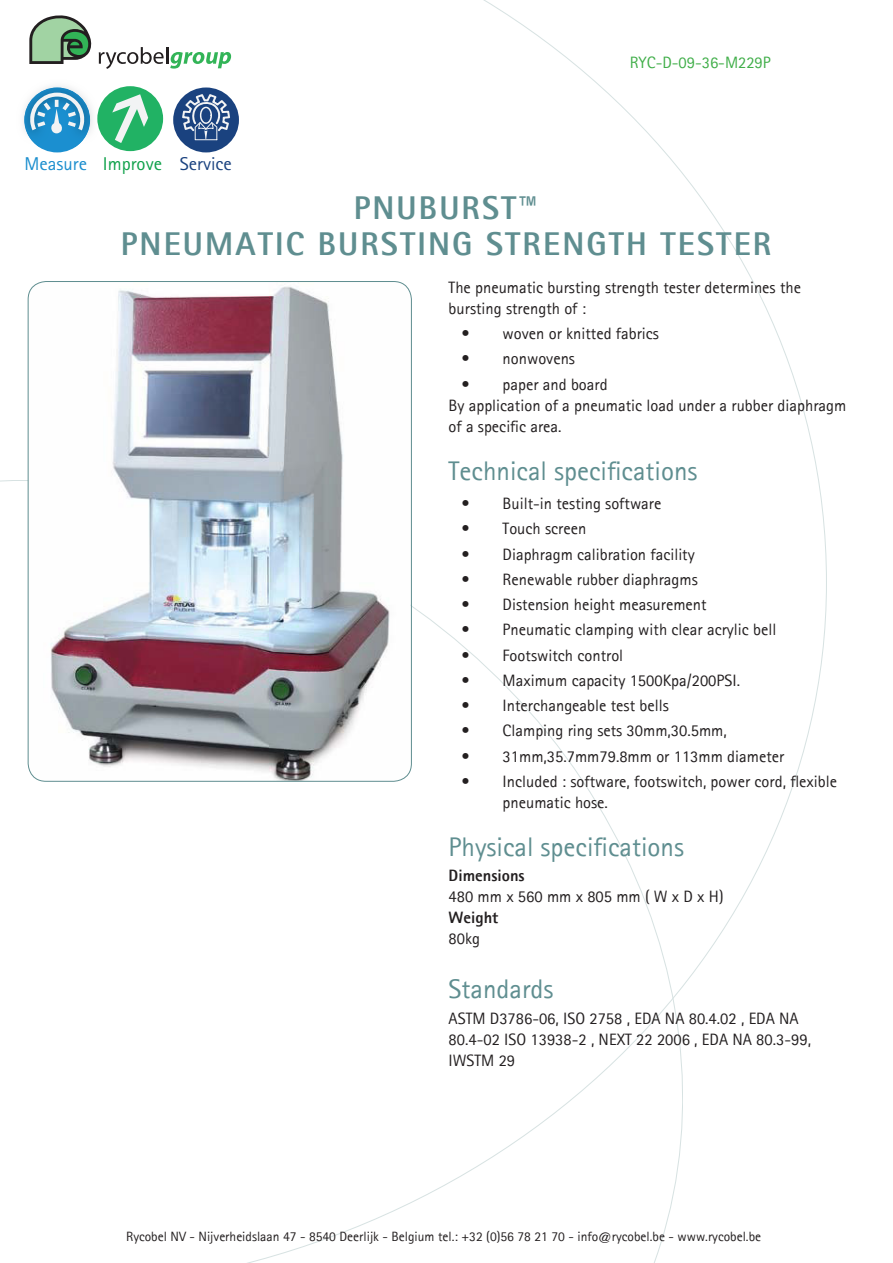
<style>
.page{position:relative;width:893px;height:1263px;background:#fff}
.page>*{position:absolute;margin:0;border:0;box-sizing:border-box;transform-origin:0 0}
.titel{font:800 33px/36px "Rotis Sans Serif";letter-spacing:.065em;color:#5f8e90;text-align:center}
.subtitel2{font:27px "Rotis Sans Serif";color:#5f8e90}
.t1{font:18.6px "Rotis Sans Serif";color:#1b8ece}
.opsomming{font:16.5px/21px "Rotis Sans Serif";color:#231f20}
.titel_rechtsboven{font:16.5px "Rotis Sans Serif";color:#40ae49}
.t2{font:800 16.5px "Rotis Sans Serif";color:#231f20}
.t3{font:13.5px "Rotis Sans Serif";color:#231f20}
.s1{color:#0fa14a}
.s2{color:#1a427f}
</style>
<div class="page">
<svg style="left:0;top:480px;width:683px;height:783px"></svg>
<div style="left:24px;top:87px;width:66px;height:65px;background:#1b8fd0;border-radius:50%"></div>
<img style="left:23px;top:86px;width:78px;height:48px">
<img style="left:24px;top:87px;width:66px;height:60px">
<svg style="left:30px;top:93px;width:54px;height:40px"></svg>
<div style="left:97px;top:86px;width:66px;height:65px;background:#21b264;border-radius:50%"></div>
<svg style="left:112px;top:94px;width:36px;height:49px"></svg>
<div style="left:173px;top:87px;width:66px;height:65px;background:#1a427f;border-radius:50%"></div>
<svg style="left:182px;top:94px;width:55px;height:46px"></svg>
<svg style="left:99px;top:47px;width:132px;height:22px"></svg>
<svg style="left:29px;top:15px;width:63px;height:49px"></svg>
<img style="left:28px;top:281px;width:382px;height:500px">
<p class="titel_rechtsboven" style="left:630px;top:53px;width:143px">RYC-D-09-36-M229P</p>
<p class="t1" style="left:25px;top:153px;width:209px">Measure <span class="s1">Improve</span> <span class="s2">Service</span></p>
<p class="titel" style="left:121px;top:189px;width:652px">PNUBURST™<br>PNEUMATIC BURSTING STRENGTH TESTER</p>
<p class="opsomming" style="left:449px;top:277px;width:354px">The pneumatic bursting strength tester determines the</p>
<p class="opsomming" style="left:449px;top:298px;width:139px">bursting strength of :</p>
<p class="opsomming" style="left:461px;top:323px;width:199px">• woven or knitted fabrics</p>
<p class="opsomming" style="left:461px;top:348px;width:115px">• nonwovens</p>
<p class="opsomming" style="left:461px;top:373px;width:148px">• paper and board</p>
<p class="opsomming" style="left:449px;top:394px;width:399px">By application of a pneumatic load under a rubber diaphragm</p>
<p class="opsomming" style="left:449px;top:415px;width:115px">of a specific area.</p>
<p class="subtitel2" style="left:449px;top:455px;width:250px">Technical specifications</p>
<p class="opsomming" style="left:461px;top:493px;width:202px">• Built-in testing software</p>
<p class="opsomming" style="left:461px;top:518px;width:126px">• Touch screen</p>
<p class="opsomming" style="left:461px;top:543px;width:235px">• Diaphragm calibration facility</p>
<p class="opsomming" style="left:461px;top:569px;width:238px">• Renewable rubber diaphragms</p>
<p class="opsomming" style="left:461px;top:594px;width:247px">• Distension height measurement</p>
<p class="opsomming" style="left:461px;top:619px;width:316px">• Pneumatic clamping with clear acrylic bell</p>
<p class="opsomming" style="left:461px;top:644px;width:163px">• Footswitch control</p>
<p class="opsomming" style="left:461px;top:670px;width:280px">• Maximum capacity 1500Kpa/200PSI.</p>
<p class="opsomming" style="left:461px;top:695px;width:209px">• Interchangeable test bells</p>
<p class="opsomming" style="left:461px;top:720px;width:267px">• Clamping ring sets 30mm,30.5mm,</p>
<p class="opsomming" style="left:461px;top:745px;width:324px">• 31mm,35.7mm79.8mm or 113mm diameter</p>
<p class="opsomming" style="left:503px;top:771px;width:336px;text-indent:-41px">• Included : software, footswitch, power cord, flexible pneumatic hose.</p>
<p class="subtitel2" style="left:449px;top:831px;width:237px">Physical specifications</p>
<p class="t2" style="left:449px;top:865px;width:78px">Dimensions</p>
<p class="opsomming" style="left:449px;top:886px;width:276px">480 mm x 560 mm x 805 mm ( W x D x H)</p>
<p class="t2" style="left:449px;top:907px;width:51px">Weight</p>
<p class="opsomming" style="left:449px;top:928px;width:33px">80kg</p>
<p class="subtitel2" style="left:449px;top:973px;width:106px">Standards</p>
<p class="opsomming" style="left:449px;top:1007px;width:352px">ASTM D3786-06, ISO 2758 , EDA NA 80.4.02 , EDA NA</p>
<p class="opsomming" style="left:449px;top:1028px;width:364px">80.4-02 ISO 13938-2 , NEXT 22 2006 , EDA NA 80.3-99,</p>
<p class="opsomming" style="left:449px;top:1049px;width:68px">IWSTM 29</p>
<p class="t3" style="left:126px;top:1228px;width:637px">Rycobel NV - Nijverheidslaan 47 - 8540 Deerlijk - Belgium tel.: +32 (0)56 78 21 70 - info@rycobel.be - www.rycobel.be</p>
</div>
